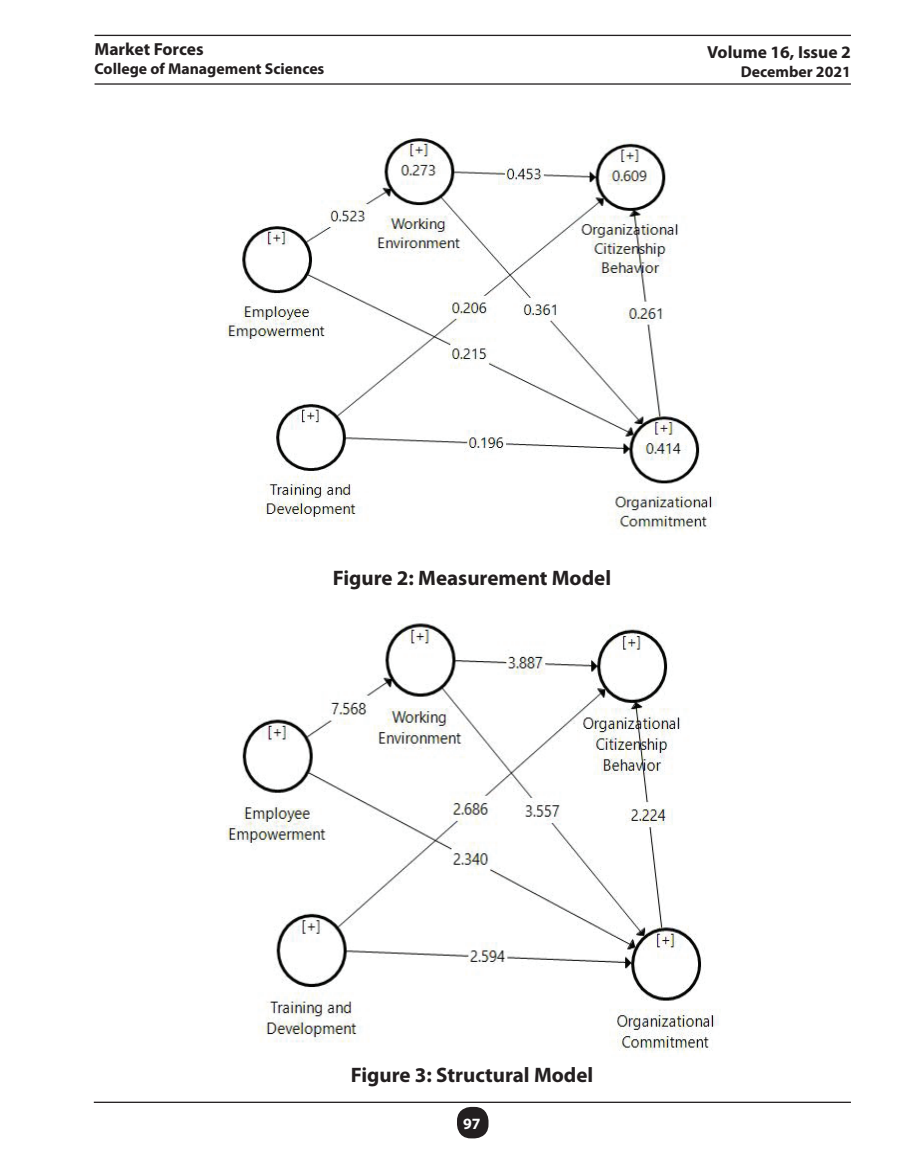
<style>
.page{position:relative;width:914px;height:1166px;background:#fff}
.page>*{position:absolute;margin:0;border:0;box-sizing:border-box;transform-origin:0 0}
.t1{font:700 21px "Myriad Pro";color:#231f20}
.t2{font:700 17.5px "Myriad Pro";color:#231f20}
.t3{font:700 15.75px "Myriad Pro";color:#231f20}
.t4{font:700 15.75px "Myriad Pro";color:#fff}
</style>
<div class="page">
<div style="left:457px;top:1106px;width:31px;height:32px;background:#231f20;border-radius:14px"></div>
<hr style="left:94px;top:1101px;width:756px;height:1px;background:#231f20">
<hr style="left:94px;top:83px;width:756px;height:2px;background:#231f20">
<hr style="left:94px;top:35px;width:756px;height:1px;background:#231f20">
<img style="left:226px;top:138px;width:491px;height:394px">
<img style="left:226px;top:623px;width:493px;height:430px">
<p class="t2" style="left:94px;top:39px;width:111px">Market Forces</p>
<p class="t3" style="left:94px;top:59px;width:231px">College of Management Sciences</p>
<p class="t2" style="left:707px;top:42px;width:145px">Volume 16, Issue 2</p>
<p class="t3" style="left:741px;top:63px;width:111px">December 2021</p>
<p class="t1" style="left:333px;top:566px;width:280px">Figure 2: Measurement Model</p>
<p class="t1" style="left:351px;top:1062px;width:244px">Figure 3: Structural Model</p>
<p class="t4" style="left:463px;top:1114px;width:19px">97</p>
</div>
